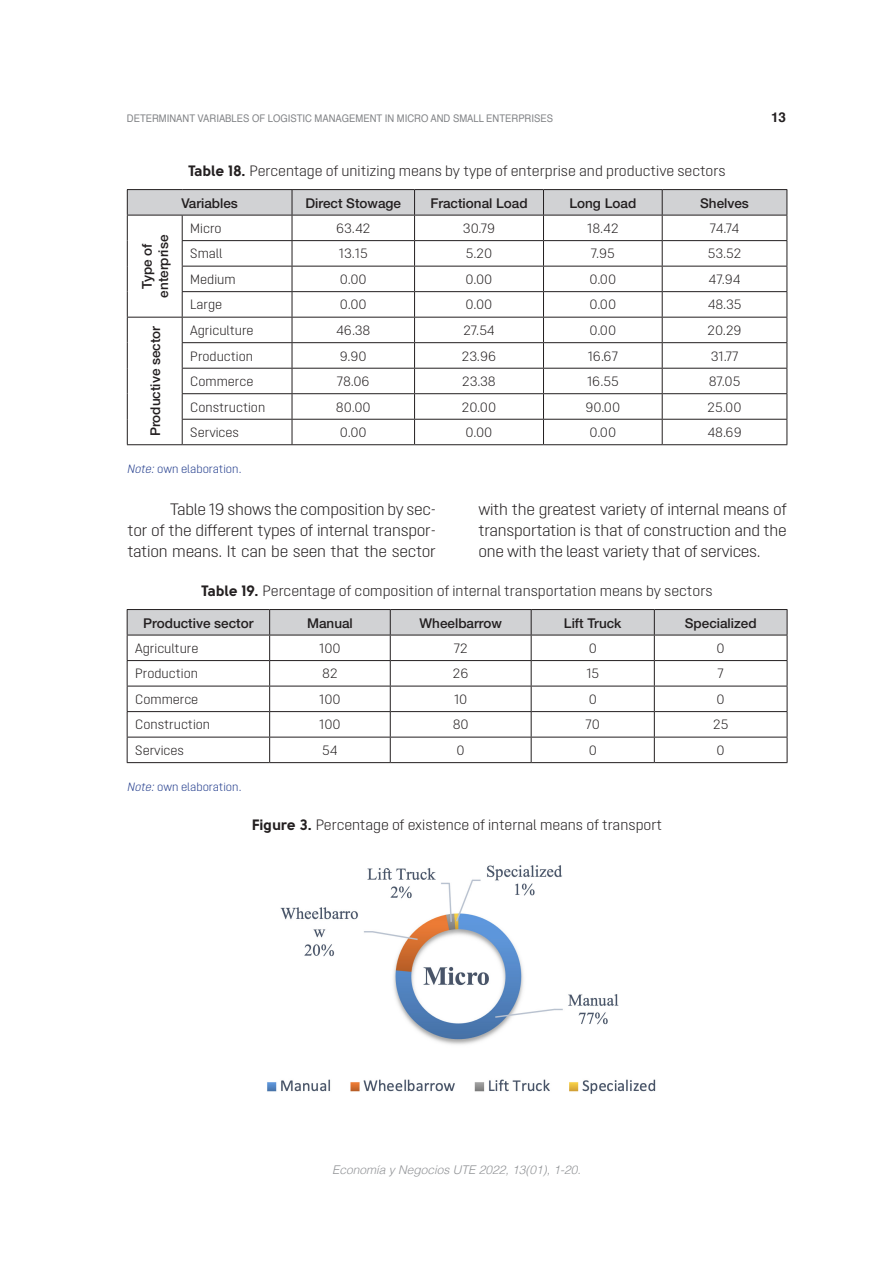
<style>
.page{position:relative;width:893px;height:1263px;background:#fff}
.page>*{position:absolute;margin:0;border:0;box-sizing:border-box;transform-origin:0 0}
.Téxto_normal{font:300 16.5px/21px "Opinion Pro";letter-spacing:-.015em;color:#231f20;text-align:justify}
.títulos_cuadros{font:300 15px "Opinion Pro";color:#231f20}
.texto_de_cuadros{font:300 13.5px "Opinion Pro";color:#231f20}
.encabezados_tabla{font:500 13.5px/16.5px "Helvetica Neue";color:#231f20;text-align:center}
.t1{font:700 13.5px "Helvetica";color:#231f20}
.pie_de_tablas_cuadro{font:300 12px "Opinion Pro";color:#253f8e}
.t2{font:italic 300 12px "Helvetica";color:#939598}
.t3{font:10.5px "Helvetica";color:#808285;scale:.9 1}
.s1{font-family:"Solomon Sans Bold";font-weight:400}
.s2{font-style:italic}
</style>
<div class="page">
<hr style="left:127px;top:189px;width:55px;height:1px;background:#231f20">
<hr style="left:182px;top:189px;width:110px;height:1px;background:#231f20">
<hr style="left:292px;top:189px;width:123px;height:1px;background:#231f20">
<hr style="left:415px;top:189px;width:128px;height:1px;background:#231f20">
<hr style="left:543px;top:189px;width:119px;height:1px;background:#231f20">
<hr style="left:662px;top:189px;width:125px;height:1px;background:#231f20">
<hr style="left:127px;top:444px;width:55px;height:1px;background:#231f20">
<svg style="left:127px;top:190px;width:661px;height:254px"></svg>
<hr style="left:182px;top:444px;width:110px;height:1px;background:#231f20">
<hr style="left:292px;top:444px;width:123px;height:1px;background:#231f20">
<hr style="left:415px;top:444px;width:128px;height:1px;background:#231f20">
<hr style="left:543px;top:444px;width:119px;height:1px;background:#231f20">
<hr style="left:662px;top:444px;width:125px;height:1px;background:#231f20">
<svg style="left:127px;top:609px;width:661px;height:153px"></svg>
<hr style="left:127px;top:762px;width:143px;height:1px;background:#231f20">
<hr style="left:270px;top:762px;width:120px;height:1px;background:#231f20">
<hr style="left:390px;top:762px;width:141px;height:1px;background:#231f20">
<hr style="left:531px;top:762px;width:123px;height:1px;background:#231f20">
<hr style="left:654px;top:762px;width:133px;height:1px;background:#231f20">
<img style="left:267px;top:865px;width:389px;height:229px">
<p class="t3" style="left:127px;top:111px;width:475px">DETERMINANT VARIABLES OF LOGISTIC MANAGEMENT IN MICRO AND SMALL ENTERPRISES</p>
<p class="t1" style="left:771px;top:107px;width:17px">13</p>
<p class="encabezados_tabla" style="left:139px;top:297px;width:64px;rotate:-90deg">Type of enterprise</p>
<p class="títulos_cuadros" style="left:188px;top:163px;width:539px"><span class="s1">Table 18.</span> Percentage of unitizing means by type of enterprise and productive sectors</p>
<p class="encabezados_tabla" style="left:181px;top:194px;width:58px">Variables</p>
<p class="encabezados_tabla" style="left:305px;top:194px;width:97px">Direct Stowage</p>
<p class="encabezados_tabla" style="left:430px;top:194px;width:99px">Fractional Load</p>
<p class="encabezados_tabla" style="left:569px;top:194px;width:68px">Long Load</p>
<p class="encabezados_tabla" style="left:700px;top:194px;width:50px">Shelves</p>
<p class="texto_de_cuadros" style="left:190px;top:221px;width:33px">Micro</p>
<p class="texto_de_cuadros" style="left:336px;top:221px;width:36px">63.42</p>
<p class="texto_de_cuadros" style="left:463px;top:221px;width:34px">30.79</p>
<p class="texto_de_cuadros" style="left:587px;top:221px;width:33px">18.42</p>
<p class="texto_de_cuadros" style="left:710px;top:221px;width:31px">74.74</p>
<p class="texto_de_cuadros" style="left:190px;top:246px;width:33px">Small</p>
<p class="texto_de_cuadros" style="left:339px;top:246px;width:30px">13.15</p>
<p class="texto_de_cuadros" style="left:466px;top:246px;width:28px">5.20</p>
<p class="texto_de_cuadros" style="left:591px;top:246px;width:26px">7.95</p>
<p class="texto_de_cuadros" style="left:708px;top:246px;width:35px">53.52</p>
<p class="texto_de_cuadros" style="left:190px;top:272px;width:47px">Medium</p>
<p class="texto_de_cuadros" style="left:340px;top:272px;width:28px">0.00</p>
<p class="texto_de_cuadros" style="left:466px;top:272px;width:28px">0.00</p>
<p class="texto_de_cuadros" style="left:589px;top:272px;width:28px">0.00</p>
<p class="texto_de_cuadros" style="left:709px;top:272px;width:33px">47.94</p>
<p class="texto_de_cuadros" style="left:190px;top:297px;width:33px">Large</p>
<p class="texto_de_cuadros" style="left:340px;top:297px;width:28px">0.00</p>
<p class="texto_de_cuadros" style="left:466px;top:297px;width:28px">0.00</p>
<p class="texto_de_cuadros" style="left:589px;top:297px;width:28px">0.00</p>
<p class="texto_de_cuadros" style="left:708px;top:297px;width:35px">48.35</p>
<p class="encabezados_tabla" style="left:147px;top:436px;width:112px;rotate:-90deg">Productive sector</p>
<p class="texto_de_cuadros" style="left:190px;top:323px;width:65px">Agriculture</p>
<p class="texto_de_cuadros" style="left:336px;top:323px;width:36px">46.38</p>
<p class="texto_de_cuadros" style="left:463px;top:323px;width:33px">27.54</p>
<p class="texto_de_cuadros" style="left:589px;top:323px;width:28px">0.00</p>
<p class="texto_de_cuadros" style="left:707px;top:323px;width:36px">20.29</p>
<p class="texto_de_cuadros" style="left:190px;top:348px;width:64px">Production</p>
<p class="texto_de_cuadros" style="left:340px;top:348px;width:29px">9.90</p>
<p class="texto_de_cuadros" style="left:462px;top:348px;width:36px">23.96</p>
<p class="texto_de_cuadros" style="left:588px;top:348px;width:32px">16.67</p>
<p class="texto_de_cuadros" style="left:711px;top:348px;width:29px">31.77</p>
<p class="texto_de_cuadros" style="left:190px;top:374px;width:65px">Commerce</p>
<p class="texto_de_cuadros" style="left:337px;top:374px;width:34px">78.06</p>
<p class="texto_de_cuadros" style="left:462px;top:374px;width:35px">23.38</p>
<p class="texto_de_cuadros" style="left:587px;top:374px;width:33px">16.55</p>
<p class="texto_de_cuadros" style="left:709px;top:374px;width:33px">87.05</p>
<p class="texto_de_cuadros" style="left:190px;top:399px;width:76px">Construction</p>
<p class="texto_de_cuadros" style="left:336px;top:399px;width:36px">80.00</p>
<p class="texto_de_cuadros" style="left:462px;top:399px;width:36px">20.00</p>
<p class="texto_de_cuadros" style="left:585px;top:399px;width:36px">90.00</p>
<p class="texto_de_cuadros" style="left:707px;top:399px;width:36px">25.00</p>
<p class="texto_de_cuadros" style="left:190px;top:425px;width:50px">Services</p>
<p class="texto_de_cuadros" style="left:340px;top:425px;width:28px">0.00</p>
<p class="texto_de_cuadros" style="left:466px;top:425px;width:28px">0.00</p>
<p class="texto_de_cuadros" style="left:589px;top:425px;width:28px">0.00</p>
<p class="texto_de_cuadros" style="left:707px;top:425px;width:36px">48.69</p>
<p class="pie_de_tablas_cuadro" style="left:128px;top:462px;width:115px"><span class="s2">Note:</span> own elaboration.</p>
<p class="Téxto_normal" style="left:128px;top:499px;width:310px;text-indent:43px">Table 19 shows the composition by sec&shy;tor of the different types of internal transpor&shy;tation means. It can be seen that the sector</p>
<p class="Téxto_normal" style="left:478px;top:499px;width:310px">with the greatest variety of internal means of transportation is that of construction and the one with the least variety that of services.</p>
<p class="títulos_cuadros" style="left:202px;top:583px;width:512px"><span class="s1">Table 19.</span> Percentage of composition of internal transportation means by sectors</p>
<p class="encabezados_tabla" style="left:143px;top:614px;width:112px">Productive sector</p>
<p class="encabezados_tabla" style="left:307px;top:614px;width:47px">Manual</p>
<p class="encabezados_tabla" style="left:420px;top:614px;width:84px">Wheelbarrow</p>
<p class="encabezados_tabla" style="left:564px;top:614px;width:59px">Lift Truck</p>
<p class="encabezados_tabla" style="left:685px;top:614px;width:73px">Specialized</p>
<p class="texto_de_cuadros" style="left:135px;top:640px;width:65px">Agriculture</p>
<p class="texto_de_cuadros" style="left:319px;top:640px;width:23px">100</p>
<p class="texto_de_cuadros" style="left:454px;top:640px;width:15px">72</p>
<p class="texto_de_cuadros" style="left:589px;top:640px;width:10px">0</p>
<p class="texto_de_cuadros" style="left:717px;top:640px;width:10px">0</p>
<p class="texto_de_cuadros" style="left:135px;top:666px;width:64px">Production</p>
<p class="texto_de_cuadros" style="left:322px;top:666px;width:17px">82</p>
<p class="texto_de_cuadros" style="left:453px;top:666px;width:17px">26</p>
<p class="texto_de_cuadros" style="left:586px;top:666px;width:14px">15</p>
<p class="texto_de_cuadros" style="left:717px;top:666px;width:8px">7</p>
<p class="texto_de_cuadros" style="left:135px;top:691px;width:65px">Commerce</p>
<p class="texto_de_cuadros" style="left:319px;top:691px;width:23px">100</p>
<p class="texto_de_cuadros" style="left:454px;top:691px;width:15px">10</p>
<p class="texto_de_cuadros" style="left:589px;top:691px;width:10px">0</p>
<p class="texto_de_cuadros" style="left:717px;top:691px;width:10px">0</p>
<p class="texto_de_cuadros" style="left:135px;top:717px;width:76px">Construction</p>
<p class="texto_de_cuadros" style="left:319px;top:717px;width:23px">100</p>
<p class="texto_de_cuadros" style="left:453px;top:717px;width:18px">80</p>
<p class="texto_de_cuadros" style="left:586px;top:717px;width:16px">70</p>
<p class="texto_de_cuadros" style="left:713px;top:717px;width:17px">25</p>
<p class="texto_de_cuadros" style="left:135px;top:742px;width:50px">Services</p>
<p class="texto_de_cuadros" style="left:322px;top:742px;width:17px">54</p>
<p class="texto_de_cuadros" style="left:457px;top:742px;width:10px">0</p>
<p class="texto_de_cuadros" style="left:589px;top:742px;width:10px">0</p>
<p class="texto_de_cuadros" style="left:717px;top:742px;width:10px">0</p>
<p class="pie_de_tablas_cuadro" style="left:128px;top:780px;width:115px"><span class="s2">Note:</span> own elaboration.</p>
<p class="títulos_cuadros" style="left:252px;top:816px;width:412px"><span class="s1">Figure 3.</span> Percentage of existence of internal means of transport</p>
<p class="t2" style="left:332px;top:1160px;width:250px">Economía y Negocios UTE 2022, 13(01), 1-20.</p>
</div>
